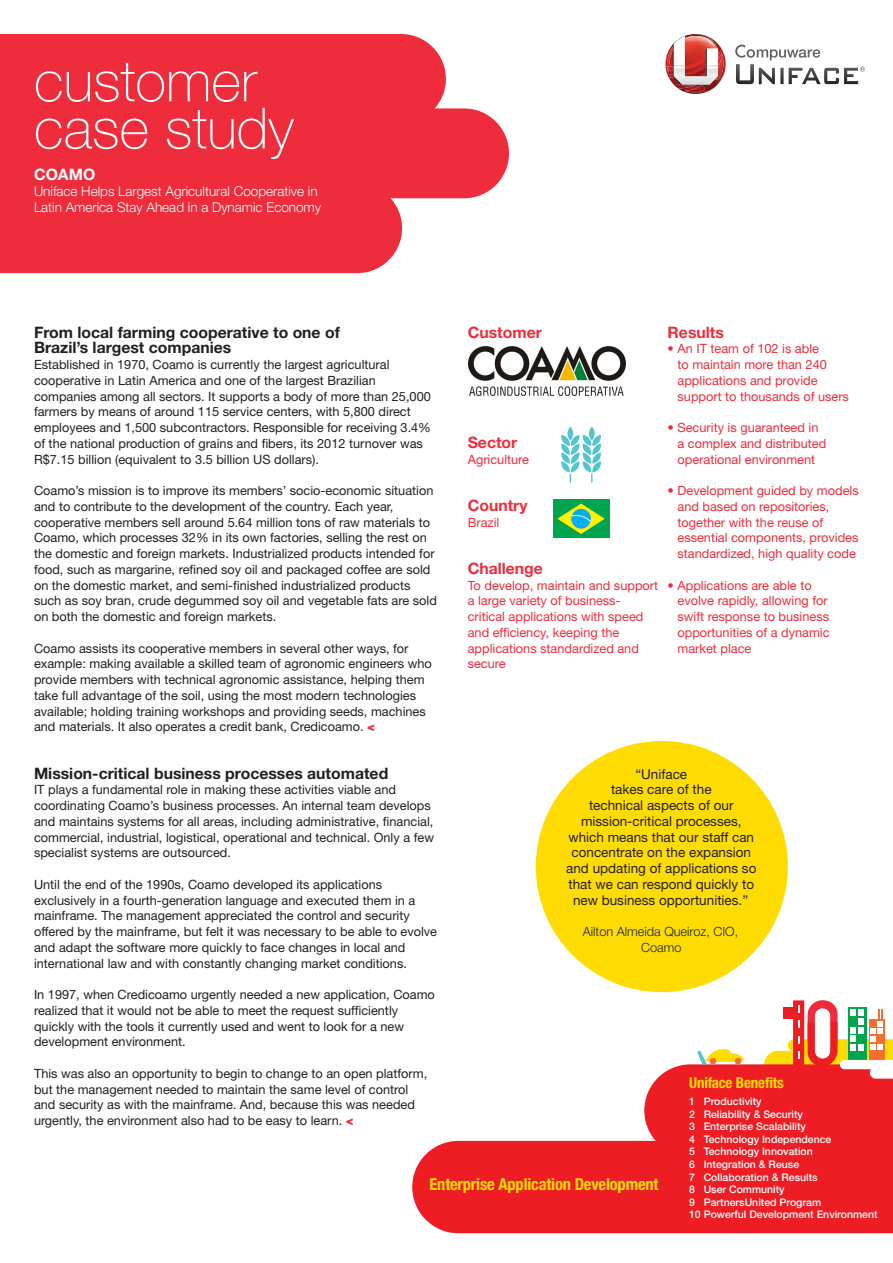
<style>
.page{position:relative;width:893px;height:1263px;background:#fff}
.page>*{position:absolute;margin:0;border:0;box-sizing:border-box;transform-origin:0 0}
.t1{font:100 57px "Helvetica Neue LT Std";color:#fff}
.t2{font:700 condensed 16.5px "Helvetica Neue LT Std";letter-spacing:-.01em;color:#ffdc01}
.Subhead{font:700 15.75px "Helvetica Neue LT Std";color:#231f20}
.Plain_text{font:700 15.75px "Helvetica Neue LT Std";color:#231f20}
.Plain_text-2{font:700 15.75px "Helvetica Neue LT Std";color:#ee2c3b}
.Subhead-2{font:700 15.75px "Helvetica Neue LT Std";color:#ee2c3b}
.Subhead-3{font:700 15.75px "Helvetica Neue LT Std";color:#fff}
.t3{font:700 condensed 15px "Helvetica Neue LT Std";letter-spacing:-.01em;color:#ffdc01}
.Plain_text-3{font:13.5px/15.8px "Helvetica Neue LT Std";color:#231f20;text-align:center}
.Introduction{font:300 13.5px/15.8px "Helvetica Neue LT Std";color:#fff}
.Plain_text-4{font:12.75px/15.8px "Helvetica Neue LT Std";color:#231f20}
.Plain_text-5{font:12.75px/15.8px "Helvetica Neue LT Std";color:#ee2c3b}
.Quote_Client{font:300 12.75px/15.8px "Helvetica Neue LT Std";color:#231f20;text-align:center}
.t4{font:500 10.5px "Helvetica Neue LT Std";color:#fff}
.s1{font-weight:900;color:#ee2c3b}
</style>
<div class="page">
<svg style="left:0;top:34px;width:509px;height:239px;background:#f04552"></svg>
<svg style="left:735px;top:45px;width:130px;height:39px"></svg>
<svg style="left:665px;top:34px;width:61px;height:60px"></svg>
<img style="left:468px;top:347px;width:158px;height:49px">
<div style="left:536px;top:741px;width:252px;height:251px;background:#ffdc01;border-radius:50%"></div>
<svg style="left:561px;top:426px;width:40px;height:57px"></svg>
<div style="left:553px;top:500px;width:57px;height:38px;background:#00a54f"></div>
<svg style="left:557px;top:503px;width:48px;height:31px"></svg>
<svg style="left:412px;top:1064px;width:481px;height:169px;fill:#ee1d23"></svg>
<svg style="left:764px;top:1000px;width:129px;height:78px"></svg>
<svg style="left:697px;top:1049px;width:47px;height:15px"></svg>
<p class="t1" style="left:34px;top:48px;width:224px">customer</p>
<p class="t1" style="left:34px;top:96px;width:261px">case study</p>
<p class="Subhead-3" style="left:34px;top:165px;width:63px">COAMO</p>
<p class="Introduction" style="left:34px;top:183px;width:289px">Uniface Helps Largest Agricultural Cooperative in<br>Latin America Stay Ahead in a Dynamic Economy</p>
<p class="Subhead-2" style="left:468px;top:322px;width:76px">Customer</p>
<p class="Subhead" style="left:34px;top:322px;width:307px">From local farming cooperative to one of</p>
<p class="Subhead" style="left:34px;top:338px;width:199px">Brazil’s largest companies</p>
<p class="Plain_text-4" style="left:34px;top:356px;width:398px">Established in 1970, Coamo is currently the largest agricultural cooperative in Latin America and one of the largest Brazilian companies among all sectors. It supports a body of more than 25,000 farmers by means of around 115 service centers, with 5,800 direct employees and 1,500 subcontractors. Responsible for receiving 3.4% of the national production of grains and fibers, its 2012 turnover was R$7.15 billion (equivalent to 3.5 billion US dollars).</p>
<p class="Plain_text-4" style="left:34px;top:482px;width:404px">Coamo’s mission is to improve its members’ socio-economic situation and to contribute to the development of the country. Each year, cooperative members sell around 5.64 million tons of raw materials to Coamo, which processes 32% in its own factories, selling the rest on the domestic and foreign markets. Industrialized products intended for food, such as margarine, refined soy oil and packaged coffee are sold on the domestic market, and semi-finished industrialized products such as soy bran, crude degummed soy oil and vegetable fats are sold on both the domestic and foreign markets.</p>
<p class="Plain_text-4" style="left:34px;top:640px;width:399px">Coamo assists its cooperative members in several other ways, for example: making available a skilled team of agronomic engineers who provide members with technical agronomic assistance, helping them take full advantage of the soil, using the most modern technologies available; holding training workshops and providing seeds, machines and materials. It also operates a credit bank, Credicoamo. <span class="s1">&lt;</span></p>
<p class="Plain_text" style="left:34px;top:763px;width:356px">Mission-critical business processes automated</p>
<p class="Plain_text-4" style="left:34px;top:782px;width:402px">IT plays a fundamental role in making these activities viable and coordinating Coamo’s business processes. An internal team develops and maintains systems for all areas, including administrative, financial, commercial, industrial, logistical, operational and technical. Only a few specialist systems are outsourced.</p>
<p class="Plain_text-4" style="left:34px;top:876px;width:405px">Until the end of the 1990s, Coamo developed its applications exclusively in a fourth-generation language and executed them in a mainframe. The management appreciated the control and security offered by the mainframe, but felt it was necessary to be able to evolve and adapt the software more quickly to face changes in local and international law and with constantly changing market conditions.</p>
<p class="Plain_text-4" style="left:34px;top:986px;width:402px">In 1997, when Credicoamo urgently needed a new application, Coamo realized that it would not be able to meet the request sufficiently quickly with the tools it currently used and went to look for a new development environment.</p>
<p class="Plain_text-4" style="left:34px;top:1065px;width:395px">This was also an opportunity to begin to change to an open platform, but the management needed to maintain the same level of control and security as with the mainframe. And, because this was needed urgently, the environment also had to be easy to learn. <span class="s1">&lt;</span></p>
<p class="Plain_text-2" style="left:668px;top:322px;width:58px">Results</p>
<p class="Plain_text-5" style="left:677px;top:341px;width:173px;text-indent:-10px">• An IT team of 102 is able<br>to maintain more than 240 applications and provide support to thousands of users</p>
<p class="Plain_text-5" style="left:677px;top:419px;width:150px;text-indent:-10px">• Security is guaranteed in a complex and distributed operational environment</p>
<p class="Plain_text-5" style="left:677px;top:482px;width:183px;text-indent:-10px">• Development guided by models and based on repositories, together with the reuse of essential components, provides standardized, high quality code</p>
<p class="Plain_text-5" style="left:677px;top:577px;width:154px;text-indent:-10px">• Applications are able to evolve rapidly, allowing for swift response to business opportunities of a dynamic market place</p>
<p class="Subhead-2" style="left:468px;top:432px;width:51px">Sector</p>
<p class="Plain_text-5" style="left:468px;top:451px;width:63px">Agriculture</p>
<p class="Plain_text-2" style="left:468px;top:495px;width:61px">Country</p>
<p class="Plain_text-5" style="left:468px;top:514px;width:33px">Brazil</p>
<p class="Plain_text-2" style="left:468px;top:558px;width:77px">Challenge</p>
<p class="Plain_text-5" style="left:468px;top:577px;width:192px">To develop, maintain and support a large variety of business&shy;critical applications with speed and efficiency, keeping the applications standardized and secure</p>
<p class="Plain_text-3" style="left:566px;top:766px;width:192px">“Uniface<br>takes care of the<br>technical aspects of our mission-critical processes, which means that our staff can concentrate on the expansion and updating of applications so that we can respond quickly to new business opportunities.”</p>
<p class="Quote_Client" style="left:583px;top:923px;width:157px">Ailton Almeida Queiroz, CIO,<br>Coamo</p>
<p class="t3" style="left:689px;top:1074px;width:96px">Uniface Benefits</p>
<p class="t4" style="left:689px;top:1095px;width:74px">1 Productivity</p>
<p class="t4" style="left:689px;top:1108px;width:115px">2 Reliability &amp; Security</p>
<p class="t4" style="left:689px;top:1120px;width:118px">3 Enterprise Scalability</p>
<p class="t4" style="left:689px;top:1133px;width:144px">4 Technology Independence</p>
<p class="t4" style="left:689px;top:1145px;width:125px">5 Technology Innovation</p>
<p class="t4" style="left:689px;top:1158px;width:112px">6 Integration &amp; Reuse</p>
<p class="t4" style="left:689px;top:1171px;width:130px">7 Collaboration &amp; Results</p>
<p class="t4" style="left:689px;top:1183px;width:97px">8 User Community</p>
<p class="t4" style="left:689px;top:1196px;width:134px">9 PartnersUnited Program</p>
<p class="t4" style="left:689px;top:1208px;width:190px">10 Powerful Development Environment</p>
<p class="t2" style="left:429px;top:1174px;width:231px">Enterprise Application Development</p>
</div>
